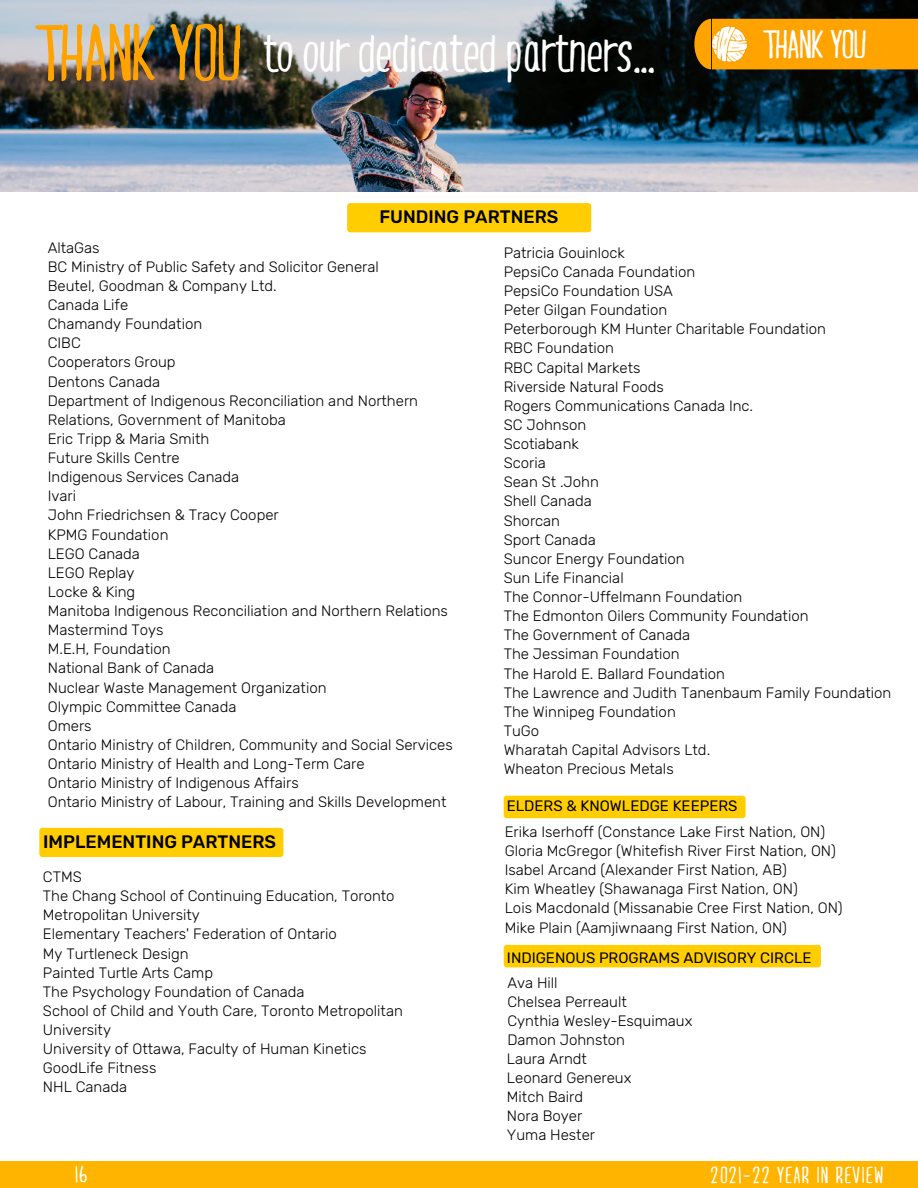
<style>
.page{position:relative;width:918px;height:1188px;background:#fff}
.page>*{position:absolute;margin:0;border:0;box-sizing:border-box;transform-origin:0 0}
.t1{font:49.5px "MARI DAVID";color:#fff}
.t2{font:37.5px "MARI DAVID";color:#fff}
.t3{font:21.75px "MARI DAVID";letter-spacing:.08em;color:#fff}
.t4{font:500 18px "Rubik";color:#000}
.t5{font:300 15px/19.2px "Rubik";color:#000}
.t6{font:15px "Rubik";color:#000}
.s1{font-size:75px;color:#ffa300}
</style>
<div class="page">
<img style="left:0;top:0;width:918px;height:192px">
<div style="left:0;top:1162px;width:918px;height:26px;background:#ffb500"></div>
<div style="left:694px;top:19px;width:224px;height:50px;background:#ffa300"></div>
<img style="left:710px;top:25px;width:39px;height:38px">
<div style="left:504px;top:796px;width:242px;height:22px;background:#ffcd00;border-radius:3px"></div>
<div style="left:347px;top:203px;width:244px;height:29px;background:#ffcd00;border-radius:3px"></div>
<div style="left:39px;top:828px;width:244px;height:29px;background:#ffcd00;border-radius:3px"></div>
<div style="left:504px;top:945px;width:317px;height:22px;background:#ffcd00;border-radius:3px"></div>
<h1 class="t1" style="left:39px;top:25px;width:617px"><span class="s1">THANK YOU</span> to our dedicated partners...</h1>
<h2 class="t2" style="left:765px;top:22px;width:103px">THANK YOU</h2>
<p class="t4" style="left:379px;top:206px;width:180px">FUNDING PARTNERS</p>
<p class="t5" style="left:48px;top:238px;width:407px">AltaGas<br>BC Ministry of Public Safety and Solicitor General<br>Beutel, Goodman &amp; Company Ltd.<br>Canada Life<br>Chamandy Foundation<br>CIBC<br>Cooperators Group<br>Dentons Canada<br>Department of Indigenous Reconciliation and Northern<br>Relations, Government of Manitoba<br>Eric Tripp &amp; Maria Smith<br>Future Skills Centre<br>Indigenous Services Canada<br>Ivari<br>John Friedrichsen &amp; Tracy Cooper<br>KPMG Foundation<br>LEGO Canada<br>LEGO Replay<br>Locke &amp; King<br>Manitoba Indigenous Reconciliation and Northern Relations<br>Mastermind Toys<br>M.E.H, Foundation<br>National Bank of Canada<br>Nuclear Waste Management Organization<br>Olympic Committee Canada<br>Omers<br>Ontario Ministry of Children, Community and Social Services<br>Ontario Ministry of Health and Long-Term Care<br>Ontario Ministry of Indigenous Affairs<br>Ontario Ministry of Labour, Training and Skills Development</p>
<p class="t4" style="left:43px;top:831px;width:234px">IMPLEMENTING PARTNERS</p>
<p class="t5" style="left:43px;top:867px;width:361px">CTMS<br>The Chang School of Continuing Education, Toronto<br>Metropolitan University<br>Elementary Teachers' Federation of Ontario<br>My Turtleneck Design<br>Painted Turtle Arts Camp<br>The Psychology Foundation of Canada<br>School of Child and Youth Care, Toronto Metropolitan<br>University<br>University of Ottawa, Faculty of Human Kinetics<br>GoodLife Fitness<br>NHL Canada</p>
<p class="t5" style="left:504px;top:243px;width:389px">Patricia Gouinlock<br>PepsiCo Canada Foundation<br>PepsiCo Foundation USA<br>Peter Gilgan Foundation<br>Peterborough KM Hunter Charitable Foundation<br>RBC Foundation<br>RBC Capital Markets<br>Riverside Natural Foods<br>Rogers Communications Canada Inc.<br>SC Johnson<br>Scotiabank<br>Scoria<br>Sean St .John<br>Shell Canada<br>Shorcan<br>Sport Canada<br>Suncor Energy Foundation<br>Sun Life Financial<br>The Connor-Uffelmann Foundation<br>The Edmonton Oilers Community Foundation<br>The Government of Canada<br>The Jessiman Foundation<br>The Harold E. Ballard Foundation<br>The Lawrence and Judith Tanenbaum Family Foundation<br>The Winnipeg Foundation<br>TuGo<br>Wharatah Capital Advisors Ltd.<br>Wheaton Precious Metals</p>
<p class="t6" style="left:507px;top:797px;width:232px">ELDERS &amp; KNOWLEDGE KEEPERS</p>
<p class="t5" style="left:505px;top:822px;width:339px">Erika Iserhoff (Constance Lake First Nation, ON)<br>Gloria McGregor (Whitefish River First Nation, ON)<br>Isabel Arcand (Alexander First Nation, AB)<br>Kim Wheatley (Shawanaga First Nation, ON)<br>Lois Macdonald (Missanabie Cree First Nation, ON)<br>Mike Plain (Aamjiwnaang First Nation, ON)</p>
<p class="t6" style="left:507px;top:948px;width:306px">INDIGENOUS PROGRAMS ADVISORY CIRCLE</p>
<p class="t5" style="left:507px;top:973px;width:187px">Ava Hill<br>Chelsea Perreault<br>Cynthia Wesley-Esquimaux<br>Damon Johnston</p>
<p class="t5" style="left:507px;top:1049px;width:126px">Laura Arndt<br>Leonard Genereux<br>Mitch Baird<br>Nora Boyer<br>Yuma Hester</p>
<h3 class="t3" style="left:75px;top:1162px;width:14px">16</h3>
<h3 class="t3" style="left:711px;top:1162px;width:174px">2021-22 YEAR IN REVIEW</h3>
</div>
